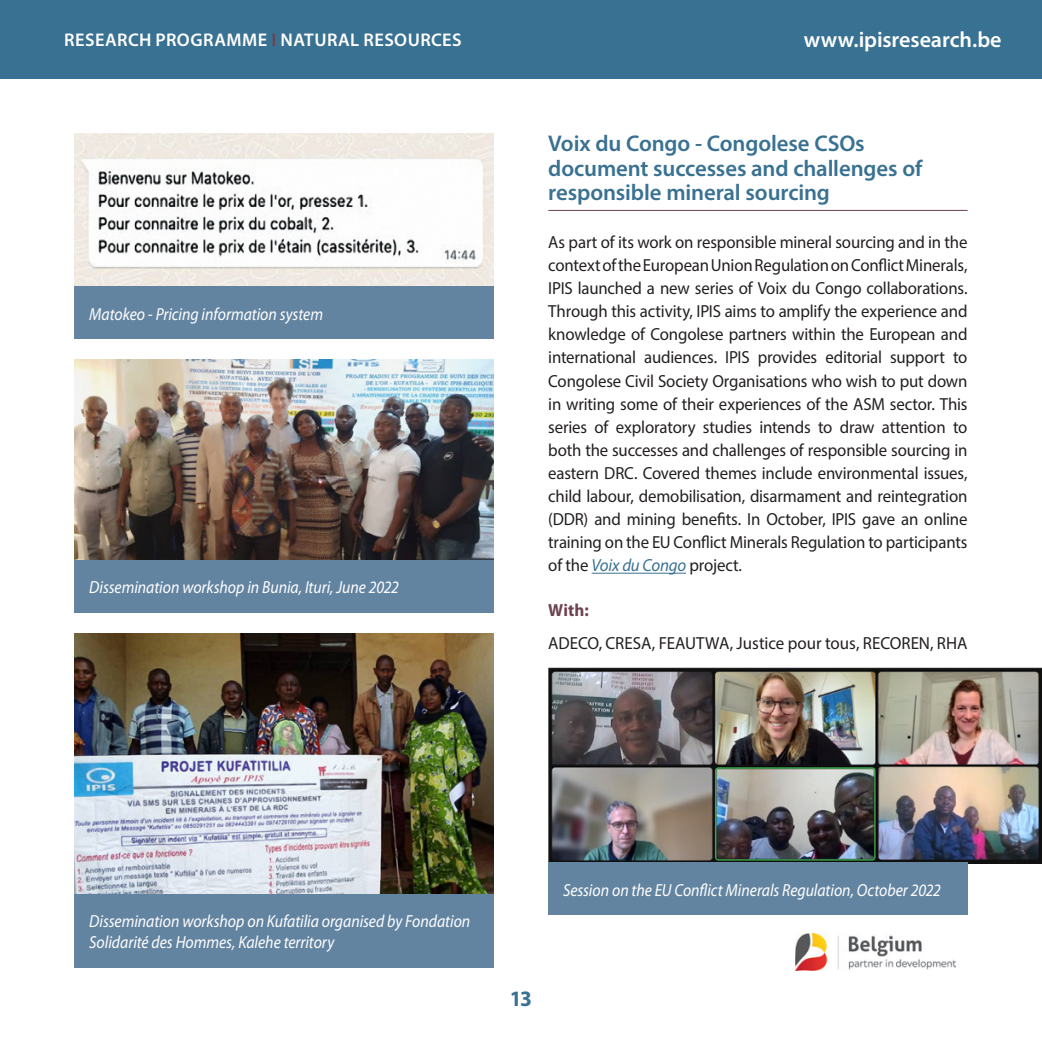
<style>
.page{position:relative;width:1042px;height:1042px;background:#fff}
.page>*{position:absolute;margin:0;border:0;box-sizing:border-box;transform-origin:0 0}
.t1{font:600 22.75px/24.5px "Myriad Pro";letter-spacing:-.005em;color:#397192}
.t2{font:600 22.05px "Myriad Pro";letter-spacing:-.005em;color:#fff}
.t3{font:700 22.05px "Myriad Pro";color:#397192}
.t4{font:600 18.38px "Myriad Pro";letter-spacing:.025em;color:#fff}
.body{font:17.5px/23.1px "Myriad Pro";letter-spacing:-.005em;color:#231f20;text-align:justify;scale:.96 1}
.t5{font:italic 17.5px/21px "Myriad Pro";letter-spacing:-.005em;color:#fff;scale:.9 1}
.body-2{font:17.5px "Myriad Pro";letter-spacing:-.005em;color:#231f20}
.t6{font:700 17.5px "Myriad Pro";color:#6e4251}
.s1{color:#6e4251}
.s2{font-style:italic;color:#397192}
</style>
<div class="page">
<div style="left:0;top:0;width:1042px;height:78px;background:#397192"></div>
<hr style="left:548px;top:210px;width:419px;height:1px;background:#6e4251">
<hr style="left:592px;top:573px;width:94px;height:1px;background:#397192">
<img style="left:74px;top:134px;width:420px;height:152px">
<img style="left:74px;top:359px;width:420px;height:200px">
<div style="left:74px;top:286px;width:420px;height:53px;background:#6384a1"></div>
<div style="left:74px;top:560px;width:420px;height:52px;background:#6384a1"></div>
<img style="left:548px;top:668px;width:494px;height:195px">
<div style="left:548px;top:862px;width:419px;height:53px;background:#6384a1"></div>
<img style="left:795px;top:933px;width:160px;height:37px">
<img style="left:74px;top:633px;width:420px;height:260px">
<div style="left:74px;top:894px;width:420px;height:73px;background:#6384a1"></div>
<p class="t4" style="left:64px;top:28px;width:399px">RESEARCH PROGRAMME <span class="s1">I</span> NATURAL RESOURCES</p>
<p class="t2" style="left:804px;top:26px;width:199px">www.ipisresearch.be</p>
<p class="t5" style="left:89px;top:303px;width:261px">Matokeo - Pricing information system</p>
<p class="t5" style="left:89px;top:577px;width:346px">Dissemination workshop in Bunia, Ituri, June 2022</p>
<h4 class="t1" style="left:548px;top:131px;width:376px">Voix du Congo - Congolese CSOs document successes and challenges of responsible mineral sourcing</h4>
<p class="body" style="left:548px;top:230px;width:438px">As part of its work on responsible mineral sourcing and in the context of the European Union Regulation on Conflict Minerals, IPIS launched a new series of Voix du Congo collaborations.<br>Through this activity, IPIS aims to amplify the experience and knowledge of Congolese partners within the European and international audiences. IPIS provides editorial support to Congolese Civil Society Organisations who wish to put down in writing some of their experiences of the ASM sector. This series of exploratory studies intends to draw attention to both the successes and challenges of responsible sourcing in eastern DRC. Covered themes include environmental issues, child labour, demobilisation, disarmament and reintegration (DDR) and mining benefits. In October, IPIS gave an online training on the EU Conflict Minerals Regulation to participants of the <span class="s2">Voix du Congo</span> project.</p>
<h5 class="t6" style="left:548px;top:600px;width:42px">With:</h5>
<p class="body-2" style="left:548px;top:632px;width:421px">ADECO, CRESA, FEAUTWA, Justice pour tous, RECOREN, RHA</p>
<p class="t5" style="left:89px;top:911px;width:425px">Dissemination workshop on Kufatilia organised by Fondation<br>Solidarité des Hommes, Kalehe territory</p>
<p class="t5" style="left:563px;top:879px;width:421px">Session on the EU Conflict Minerals Regulation, October 2022</p>
<p class="t3" style="left:510px;top:986px;width:24px">13</p>
</div>
